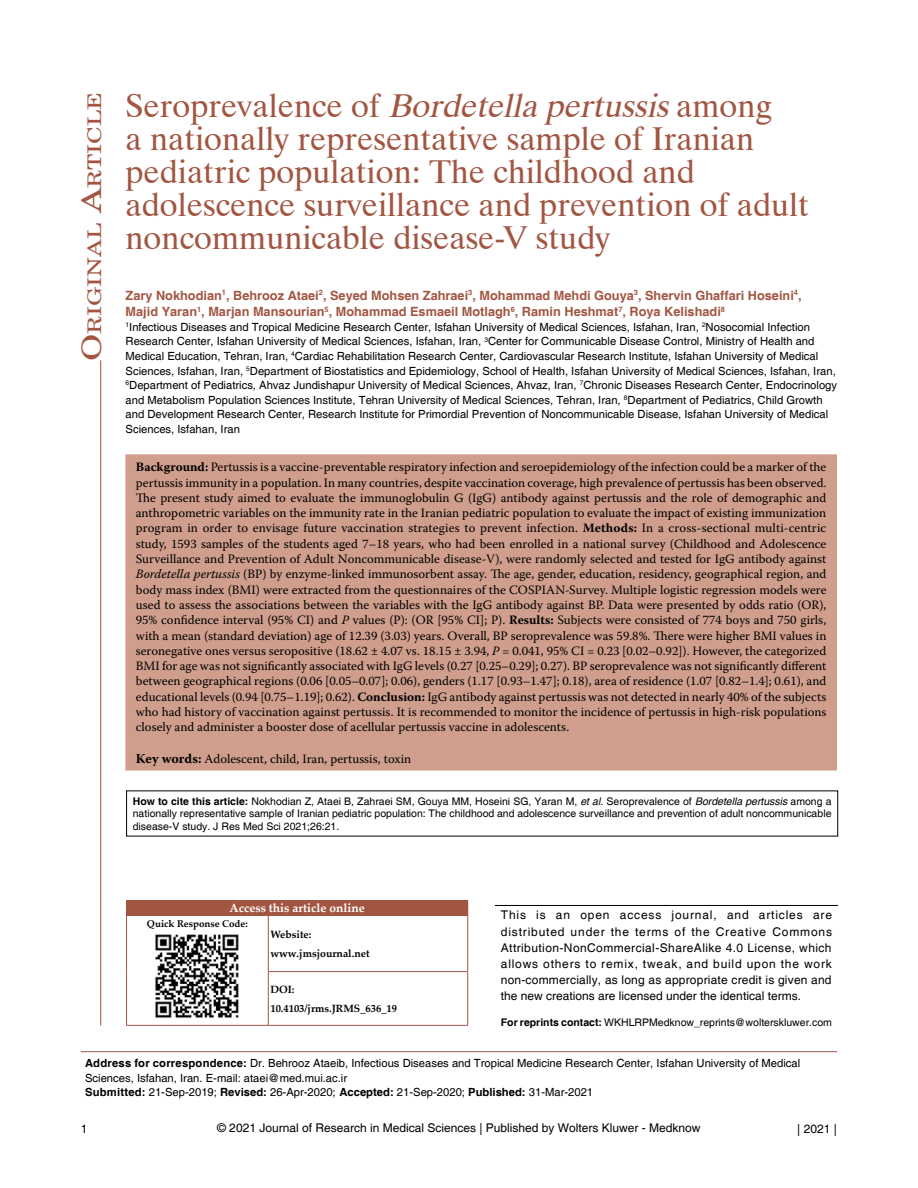
<style>
.page{position:relative;width:918px;height:1188px;background:#fff}
.page>*{position:absolute;margin:0;border:0;box-sizing:border-box;transform-origin:0 0}
.t1{font:33px/33px "Dutch 801 BT";color:#a25642}
.t2{font:18.9px "New Century Schlbk";color:#a25642;scale:1.3 1}
.t3{font:12.75px/15.3px "Warnock Pro";color:#000;text-align:justify}
.t4{font:700 12.75px/16.5px "Helvetica";color:#a25642}
.t5{font:12px/16.2px "Helvetica";color:#000;text-align:justify}
.t6{font:700 12px "Palatino Linotype";color:#fff}
.t7{font:11.25px/14.7px "Helvetica";color:#000}
.t8{font:10.5px/12.6px "Helvetica";color:#000;text-align:justify}
.t9{font:700 10.5px/18.5px "Palatino Linotype";color:#000}
.t10{font:700 9.75px "Palatino Linotype";color:#000}
.s1{font-size:27px}
.s2{font-style:italic}
.s3{font-weight:700}
.s4{font-weight:700;font-size:13.5px}
</style>
<div class="page">
<div style="left:126px;top:455px;width:710px;height:315px;background:#cf9e8c"></div>
<div style="left:125px;top:454px;width:712px;height:317px;border:2px solid #cf9e8c"></div>
<hr style="left:81px;top:1051px;width:756px;height:1px;background:#a25642">
<div style="left:127px;top:900px;width:341px;height:15px;background:#a25642"></div>
<svg style="left:126px;top:900px;width:1px;height:15px"></svg>
<hr style="left:126px;top:916px;width:1px;height:56px;background:#a25642">
<hr style="left:126px;top:972px;width:1px;height:53px;background:#a25642">
<hr style="left:126px;top:915px;width:142px;height:1px;background:#a25642">
<hr style="left:268px;top:916px;width:1px;height:55px;background:#a25642">
<hr style="left:268px;top:915px;width:200px;height:1px;background:#a25642">
<hr style="left:467px;top:916px;width:1px;height:55px;background:#a25642">
<hr style="left:126px;top:1025px;width:142px;height:1px;background:#a25642">
<hr style="left:268px;top:972px;width:1px;height:53px;background:#a25642">
<hr style="left:268px;top:971px;width:200px;height:1px;background:#a25642">
<hr style="left:467px;top:972px;width:1px;height:53px;background:#a25642">
<hr style="left:268px;top:1025px;width:200px;height:1px;background:#a25642">
<img style="left:155px;top:934px;width:84px;height:84px">
<hr style="left:495px;top:905px;width:343px;height:1px;background:#000">
<hr style="left:100px;top:360px;width:1px;height:666px;background:#a25642">
<h2 class="t2" style="left:83px;top:361px;width:209px;rotate:-90deg"><span class="s1">O</span>riginal <span class="s1">A</span>rticle</h2>
<h1 class="t1" style="left:126px;top:89px;width:685px">Seroprevalence of <span class="s2">Bordetella pertussis</span>among<br>a nationally representative sample of Iranian pediatric population: The childhood and adolescence surveillance and prevention of adult noncommunicable disease‑V study</h1>
<p class="t4" style="left:126px;top:287px;width:678px">Zary Nokhodian<sup>1</sup>, Behrooz Ataei<sup>2</sup>, Seyed Mohsen Zahraei<sup>3</sup>, Mohammad Mehdi Gouya<sup>3</sup>, Shervin Ghaffari Hoseini<sup>4</sup>,<br>Majid Yaran<sup>1</sup>, Marjan Mansourian<sup>5</sup>, Mohammad Esmaeil Motlagh<sup>6</sup>, Ramin Heshmat<sup>7</sup>, Roya Kelishadi<sup>8</sup></p>
<p class="t7" style="left:126px;top:320px;width:713px"><sup>1</sup>Infectious Diseases and Tropical Medicine Research Center, Isfahan University of Medical Sciences, Isfahan, Iran, <sup>2</sup>Nosocomial Infection Research Center, Isfahan University of Medical Sciences, Isfahan, Iran, <sup>3</sup>Center for Communicable Disease Control, Ministry of Health and Medical Education, Tehran, Iran, <sup>4</sup>Cardiac Rehabilitation Research Center, Cardiovascular Research Institute, Isfahan University of Medical Sciences, Isfahan, Iran, <sup>5</sup>Department of Biostatistics and Epidemiology, School of Health, Isfahan University of Medical Sciences, Isfahan, Iran, <sup>6</sup>Department of Pediatrics, Ahvaz Jundishapur University of Medical Sciences, Ahvaz, Iran, <sup>7</sup>Chronic Diseases Research Center, Endocrinology and Metabolism Population Sciences Institute, Tehran University of Medical Sciences, Tehran, Iran, <sup>8</sup>Department of Pediatrics, Child Growth and Development Research Center, Research Institute for Primordial Prevention of Noncommunicable Disease, Isfahan University of Medical Sciences, Isfahan, Iran</p>
<p class="t3" style="left:136px;top:459px;width:692px"><span class="s3">Background:</span> Pertussis is a vaccine‑preventable respiratory infection and seroepidemiology of the infection could be a marker of the pertussis immunity in a population. In many countries, despite vaccination coverage, high prevalence of pertussis has been observed.<br>The present study aimed to evaluate the immunoglobulin G (IgG) antibody against pertussis and the role of demographic and anthropometric variables on the immunity rate in the Iranian pediatric population to evaluate the impact of existing immunization program in order to envisage future vaccination strategies to prevent infection. <span class="s3">Methods:</span> In a cross‑sectional multi‑centric study, 1593 samples of the students aged 7–18 years, who had been enrolled in a national survey (Childhood and Adolescence Surveillance and Prevention of Adult Noncommunicable disease‑V), were randomly selected and tested for IgG antibody against <span class="s2">Bordetella pertussis</span> (BP) by enzyme‑linked immunosorbent assay. The age, gender, education, residency, geographical region, and body mass index (BMI) were extracted from the questionnaires of the COSPIAN‑Survey. Multiple logistic regression models were used to assess the associations between the variables with the IgG antibody against BP. Data were presented by odds ratio (OR), 95% confidence interval (95% CI) and <span class="s2">P</span> values (P): (OR [95% CI]; P). <span class="s3">Results:</span> Subjects were consisted of 774 boys and 750 girls, with a mean (standard deviation) age of 12.39 (3.03) years. Overall, BP seroprevalence was 59.8%. There were higher BMI values in seronegative ones versus seropositive (18.62 ± 4.07 vs. 18.15 ± 3.94, <span class="s2">P</span> = 0.041, 95% CI = 0.23 [0.02–0.92]). However, the categorized BMI for age was not significantly associated with IgG levels (0.27 [0.25–0.29]; 0.27). BP seroprevalence was not significantly different between geographical regions (0.06 [0.05–0.07]; 0.06), genders (1.17 [0.93–1.47]; 0.18), area of residence (1.07 [0.82–1.4]; 0.61), and educational levels (0.94 [0.75–1.19]; 0.62). <span class="s3">Conclusion:</span> IgG antibody against pertussis was not detected in nearly 40% of the subjects who had history of vaccination against pertussis. It is recommended to monitor the incidence of pertussis in high‑risk populations closely and administer a booster dose of acellular pertussis vaccine in adolescents.</p>
<p class="t3" style="left:136px;top:751px;width:277px"><span class="s4">Key words:</span> Adolescent, child, Iran, pertussis, toxin</p>
<p class="t8" style="left:133px;top:795px;width:700px"><span class="s3">How to cite this article:</span> Nokhodian Z, Ataei B, Zahraei SM, Gouya MM, Hoseini SG, Yaran M, <span class="s2">et al</span>. Seroprevalence of <span class="s2">Bordetella pertussis</span> among a nationally representative sample of Iranian pediatric population: The childhood and adolescence surveillance and prevention of adult noncommunicable disease-V study. J Res Med Sci 2021;26:21.</p>
<p class="t6" style="left:229px;top:900px;width:137px">Access this article online</p>
<p class="t10" style="left:147px;top:917px;width:102px">Quick Response Code:</p>
<p class="t9" style="left:270px;top:925px;width:101px">Website: www.jmsjournal.net</p>
<p class="t9" style="left:270px;top:980px;width:128px">DOI:<br>10.4103/jrms.JRMS_636_19</p>
<p class="t5" style="left:501px;top:907px;width:333px">This is an open access journal, and articles are distributed under the terms of the Creative Commons Attribution‑NonCommercial‑ShareAlike 4.0 License, which allows others to remix, tweak, and build upon the work non‑commercially, as long as appropriate credit is given and the new creations are licensed under the identical terms.</p>
<p class="t8" style="left:501px;top:1016px;width:333px"><span class="s3">For reprints contact:</span> WKHLRPMedknow_reprints@wolterskluwer.com</p>
<p class="t7" style="left:85px;top:1056px;width:717px"><span class="s3">Address for correspondence:</span> Dr. Behrooz Ataeib, Infectious Diseases and Tropical Medicine Research Center, Isfahan University of Medical<br>Sciences, Isfahan, Iran. E‑mail: ataei@med.mui.ac.ir<br><span class="s3">Submitted:</span> 21‑Sep‑2019; <span class="s3">Revised:</span> 26‑Apr‑2020; <span class="s3">Accepted:</span> 21-Sep-2020; <span class="s3">Published:</span> 31-Mar-2021</p>
<p class="t5" style="left:81px;top:1122px;width:8px">1</p>
<p class="t5" style="left:217px;top:1121px;width:485px">© 2021 Journal of Research in Medical Sciences | Published by Wolters Kluwer - Medknow</p>
<p class="t5" style="left:797px;top:1121px;width:41px">| 2021 |</p>
</div>
